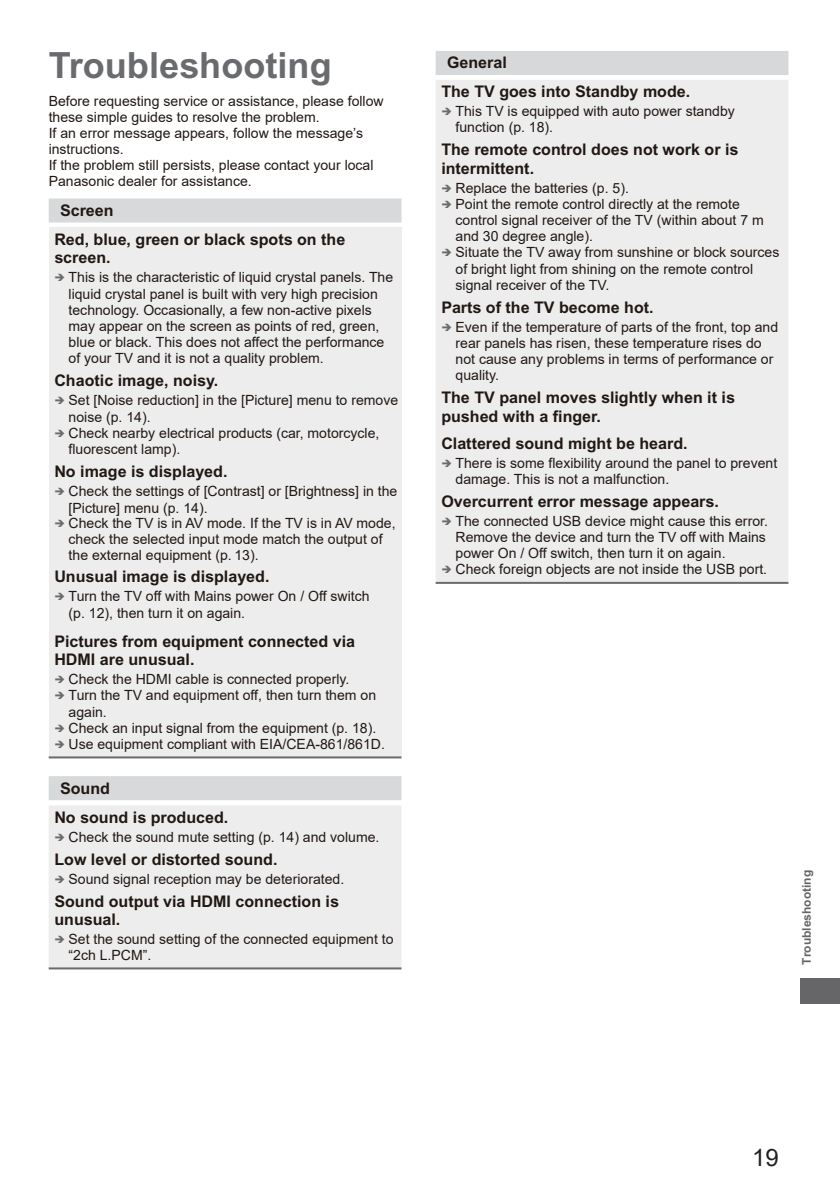
<style>
.page{position:relative;width:840px;height:1191px;background:#fff}
.page>*{position:absolute;margin:0;border:0;box-sizing:border-box;transform-origin:0 0}
.t1{font:700 36px "Arial";color:#6a6b6e}
.t2{font:24px "Arial";color:#231f20}
.t3{font:700 16px/18.4px "Arial";color:#211814}
.t4{font:14px/16.2px "Arial";color:#211814}
.t5{font:700 12px "Arial";color:#666669}
.s1{color:#6a6b6e}
</style>
<div class="page">
<div style="left:435px;top:51px;width:353px;height:24px;background:#d7d8da"></div>
<div style="left:800px;top:978px;width:39px;height:25px;background:#666669"></div>
<div style="left:49px;top:776px;width:352px;height:24px;background:#d8d9da"></div>
<div style="left:49px;top:805px;width:352px;height:162px;background:#ededed"></div>
<hr style="left:49px;top:967px;width:352px;height:2px;background:#6a6b6e">
<div style="left:49px;top:198px;width:352px;height:24px;background:#d8d9da"></div>
<div style="left:49px;top:629px;width:352px;height:128px;background:#ededed"></div>
<div style="left:49px;top:565px;width:352px;height:64px;background:#ededed"></div>
<div style="left:49px;top:459px;width:352px;height:107px;background:#ededed"></div>
<div style="left:49px;top:369px;width:352px;height:90px;background:#ededed"></div>
<div style="left:49px;top:228px;width:352px;height:141px;background:#ededed"></div>
<hr style="left:49px;top:756px;width:352px;height:2px;background:#6a6b6e">
<div style="left:435px;top:80px;width:353px;height:502px;background:#ededed"></div>
<hr style="left:435px;top:582px;width:353px;height:2px;background:#6a6b6e">
<h1 class="t1" style="left:49px;top:44px;width:284px">Troubleshooting</h1>
<p class="t4" style="left:49px;top:93px;width:336px">Before requesting service or assistance, please follow these simple guides to resolve the problem.<br>If an error message appears, follow the message’s instructions.<br>If the problem still persists, please contact your local Panasonic dealer for assistance.</p>
<p class="t3" style="left:54px;top:196px;width:292px;line-height:28.8px;text-indent:6px">Screen<br>Red, blue, green or black spots on the</p>
<p class="t3" style="left:54px;top:249px;width:58px">screen.</p>
<p class="t4" style="left:69px;top:269px;width:326px;text-indent:-14px"><span class="s1">➔</span> This is the characteristic of liquid crystal panels. The liquid crystal panel is built with very high precision technology. Occasionally, a few non-active pixels may appear on the screen as points of red, green, blue or black. This does not affect the performance of your TV and it is not a quality problem.</p>
<p class="t3" style="left:54px;top:371px;width:165px">Chaotic image, noisy.</p>
<p class="t4" style="left:69px;top:392px;width:331px;line-height:16.8px;text-indent:-14px"><span class="s1">➔</span> Set [Noise reduction] in the [Picture] menu to remove noise (p. 14).</p>
<p class="t4" style="left:69px;top:424px;width:312px;text-indent:-14px"><span class="s1">➔</span> Check nearby electrical products (car, motorcycle, fluorescent lamp).</p>
<p class="t3" style="left:54px;top:462px;width:174px">No image is displayed.</p>
<p class="t4" style="left:69px;top:482px;width:330px;line-height:16.8px;text-indent:-14px"><span class="s1">➔</span> Check the settings of [Contrast] or [Brightness] in the [Picture] menu (p. 14).</p>
<p class="t4" style="left:69px;top:515px;width:328px;text-indent:-14px"><span class="s1">➔</span> Check the TV is in AV mode. If the TV is in AV mode, check the selected input mode match the output of the external equipment (p. 13).</p>
<p class="t3" style="left:54px;top:568px;width:216px">Unusual image is displayed.</p>
<p class="t4" style="left:69px;top:588px;width:302px;text-indent:-14px"><span class="s1">➔</span> Turn the TV off with Mains power On / Off switch (p. 12), then turn it on again.</p>
<p class="t3" style="left:54px;top:632px;width:302px">Pictures from equipment connected via<br>HDMI are unusual.</p>
<p class="t4" style="left:54px;top:671px;width:296px"><span class="s1">➔</span> Check the HDMI cable is connected properly.</p>
<p class="t4" style="left:69px;top:687px;width:309px;text-indent:-14px"><span class="s1">➔</span> Turn the TV and equipment off, then turn them on again.</p>
<p class="t4" style="left:54px;top:719px;width:323px"><span class="s1">➔</span> Check an input signal from the equipment (p. 18).</p>
<p class="t4" style="left:54px;top:736px;width:332px"><span class="s1">➔</span> Use equipment compliant with EIA/CEA-861/861D.</p>
<p class="t3" style="left:54px;top:774px;width:175px;line-height:28.8px;text-indent:6px">Sound<br>No sound is produced.</p>
<p class="t4" style="left:54px;top:828px;width:326px"><span class="s1">➔</span> Check the sound mute setting (p. 14) and volume.</p>
<p class="t3" style="left:54px;top:850px;width:224px">Low level or distorted sound.</p>
<p class="t4" style="left:54px;top:870px;width:291px"><span class="s1">➔</span> Sound signal reception may be deteriorated.</p>
<p class="t3" style="left:54px;top:892px;width:286px">Sound output via HDMI connection is unusual.</p>
<p class="t4" style="left:69px;top:931px;width:326px;text-indent:-14px"><span class="s1">➔</span> Set the sound setting of the connected equipment to “2ch L.PCM”.</p>
<p class="t3" style="left:441px;top:49px;width:250px;line-height:28.8px;text-indent:6px">General<br>The TV goes into Standby mode.</p>
<p class="t4" style="left:455px;top:103px;width:281px;text-indent:-14px"><span class="s1">➔</span> This TV is equipped with auto power standby function (p. 18).</p>
<p class="t3" style="left:441px;top:141px;width:298px">The remote control does not work or is intermittent.</p>
<p class="t4" style="left:441px;top:180px;width:189px"><span class="s1">➔</span> Replace the batteries (p. 5).</p>
<p class="t4" style="left:455px;top:196px;width:309px;text-indent:-14px"><span class="s1">➔</span> Point the remote control directly at the remote control signal receiver of the TV (within about 7 m and 30 degree angle).</p>
<p class="t4" style="left:455px;top:244px;width:325px;text-indent:-14px"><span class="s1">➔</span> Situate the TV away from sunshine or block sources of bright light from shining on the remote control signal receiver of the TV.</p>
<p class="t3" style="left:441px;top:298px;width:214px">Parts of the TV become hot.</p>
<p class="t4" style="left:455px;top:319px;width:324px;text-indent:-14px"><span class="s1">➔</span> Even if the temperature of parts of the front, top and rear panels has risen, these temperature rises do not cause any problems in terms of performance or quality.</p>
<p class="t3" style="left:441px;top:388px;width:295px">The TV panel moves slightly when it is pushed with a finger.</p>
<p class="t3" style="left:441px;top:434px;width:248px">Clattered sound might be heard.</p>
<p class="t4" style="left:455px;top:454px;width:323px;text-indent:-14px"><span class="s1">➔</span> There is some flexibility around the panel to prevent damage. This is not a malfunction.</p>
<p class="t3" style="left:441px;top:492px;width:279px">Overcurrent error message appears.</p>
<p class="t4" style="left:455px;top:513px;width:314px;text-indent:-14px"><span class="s1">➔</span> The connected USB device might cause this error.<br>Remove the device and turn the TV off with Mains power On / Off switch, then turn it on again.</p>
<p class="t4" style="left:441px;top:561px;width:327px"><span class="s1">➔</span> Check foreign objects are not inside the USB port.</p>
<p class="t5" style="left:799px;top:964px;width:96px;rotate:-90deg">Troubleshooting</p>
<h2 class="t2" style="left:751px;top:1141px;width:28px">19</h2>
</div>
